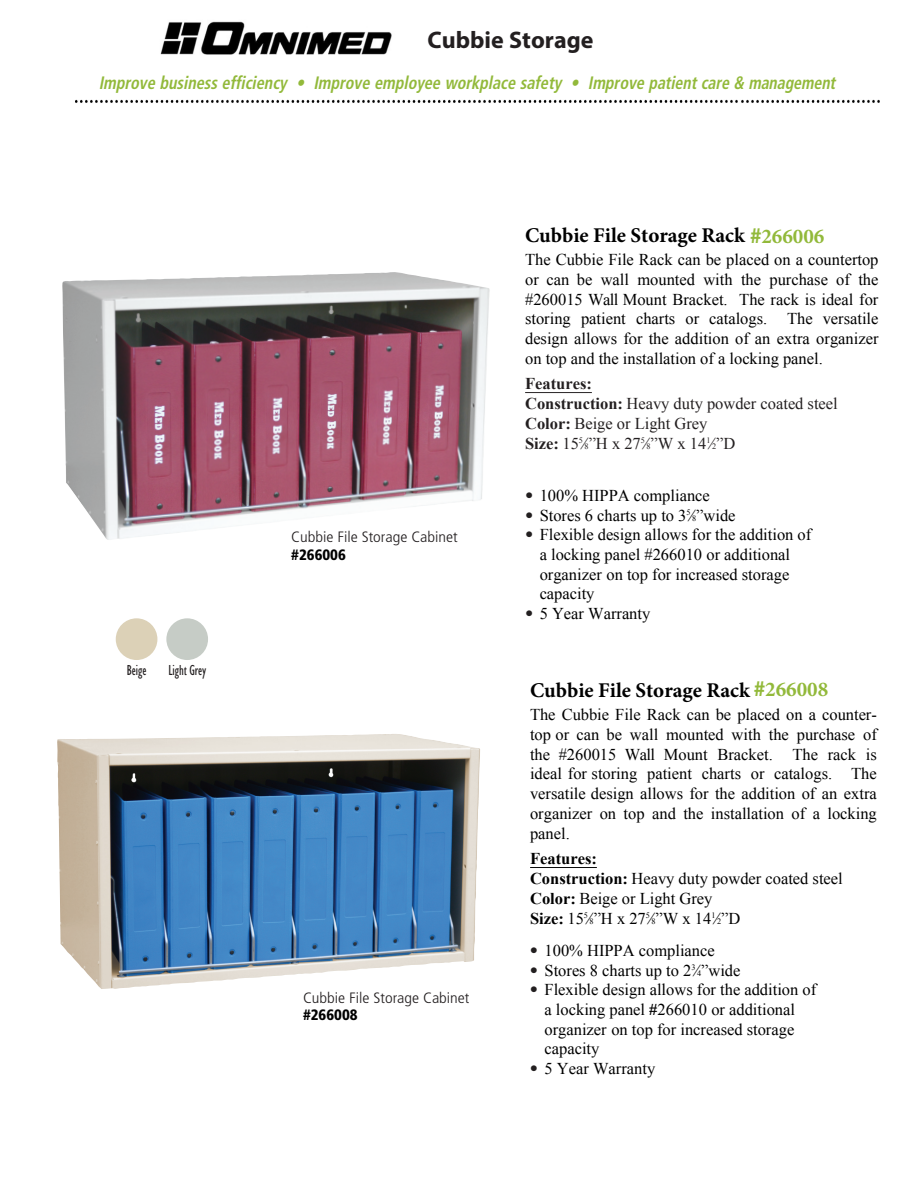
<style>
.page{position:relative;width:918px;height:1188px;background:#fff}
.page>*{position:absolute;margin:0;border:0;box-sizing:border-box;transform-origin:0 0}
.t1{font:700 24px "Myriad Pro";color:#231f20}
.t2{font:700 21px "Minion Pro";color:#000}
.t3{font:italic 700 condensed 18px "Frutiger";color:#92b93a;scale:.9 1}
.t4{font:16.5px/19.6px "Times New Roman";color:#000}
.t5{font:16.5px/19.8px "Times New Roman";color:#231f20}
.t6{font:300 condensed 15px "Frutiger";color:#231f20;scale:1.1 1}
.t7{font:900 condensed 15px "Frutiger";color:#000}
.t8{font:15px "Classical Sans Cond DTC";color:#231f20;scale:.88 1}
.s1{font-family:"Frutiger";font-weight:900;font-stretch:condensed;color:#92b93a}
.s2{color:#92b93a}
.s3{font-weight:700}
.s4{font-size:8.25px}
.s5{font-family:"Frutiger";font-weight:300;font-stretch:condensed;color:#231f20}
</style>
<div class="page">
<img style="left:57px;top:734px;width:423px;height:255px">
<img style="left:62px;top:272px;width:428px;height:268px">
<hr style="left:530px;top:867px;width:67px;height:1px;background:#000">
<hr style="left:525px;top:392px;width:67px;height:1px;background:#231f20">
<div style="left:166px;top:618px;width:42px;height:42px;background:#c6ccc6;border-radius:50%"></div>
<div style="left:116px;top:618px;width:41px;height:42px;background:#dcd1b7;border-radius:50%"></div>
<img style="left:160px;top:21px;width:232px;height:34px">
<img style="left:75px;top:100px;width:804px;height:3px">
<h1 class="t1" style="left:428px;top:25px;width:167px">Cubbie Storage</h1>
<p class="t3" style="left:99px;top:75px;width:823px">Improve business efficiency • Improve employee workplace safety • Improve patient care &amp; management</p>
<p class="t8" style="left:127px;top:665px;width:24px">Beige</p>
<p class="t8" style="left:169px;top:665px;width:44px">Light Grey</p>
<p class="t6" style="left:291px;top:531px;width:153px">Cubbie File Storage Cabinet</p>
<p class="t7" style="left:291px;top:549px;width:56px">#266006</p>
<p class="t6" style="left:303px;top:991px;width:153px">Cubbie File Storage Cabinet</p>
<p class="t7" style="left:303px;top:1009px;width:56px">#266008</p>
<p class="t2" style="left:525px;top:221px;width:301px">Cubbie File Storage Rack <span class="s1">#</span><span class="s2">266006</span></p>
<p class="t4" style="left:525px;top:249px;width:355px;text-align:justify">The Cubbie File Rack can be placed on a countertop or can be wall mounted with the purchase of the #260015 Wall Mount Bracket. The rack is ideal for storing patient charts or catalogs. The versatile design allows for the addition of an extra organizer on top and the installation of a locking panel.</p>
<p class="t5" style="left:525px;top:374px;width:314px"><span class="s3">Features:<br>Construction:</span> Heavy duty powder coated steel<br><span class="s3">Color:</span> Beige or Light Grey<br><span class="s3">Size:</span> 15<sup>5</sup>⁄<span class="s4">8</span>”H x 27<sup>5</sup>⁄<span class="s4">8</span>”W x 14<sup>1</sup>⁄<span class="s4">2</span>”D</p>
<p class="t4" style="left:525px;top:485px;width:186px"><span class="s5">•</span> 100% HIPPA compliance</p>
<p class="t4" style="left:525px;top:505px;width:212px"><span class="s5">•</span> Stores 6 charts up to 3<sup>5</sup>⁄<span class="s4">8</span>”wide</p>
<p class="t4" style="left:540px;top:525px;width:273px;text-indent:-15px"><span class="s5">•</span> Flexible design allows for the addition of a locking panel #266010 or additional organizer on top for increased storage capacity</p>
<p class="t4" style="left:525px;top:604px;width:127px"><span class="s5">•</span> 5 Year Warranty</p>
<p class="t2" style="left:530px;top:676px;width:300px">Cubbie File Storage Rack <span class="s1">#</span><span class="s2">266008</span></p>
<p class="t4" style="left:530px;top:705px;width:348px;text-align:justify">The Cubbie File Rack can be placed on a counter&shy;top or can be wall mounted with the purchase of the #260015 Wall Mount Bracket. The rack is ideal for storing patient charts or catalogs. The versatile design allows for the addition of an extra organizer on top and the installation of a locking panel.</p>
<p class="t4" style="left:530px;top:849px;width:314px"><span class="s3">Features:<br>Construction:</span> Heavy duty powder coated steel<br><span class="s3">Color:</span> Beige or Light Grey<br><span class="s3">Size:</span> 15<sup>5</sup>⁄<span class="s4">8</span>”H x 27<sup>5</sup>⁄<span class="s4">8</span>”W x 14<sup>1</sup>⁄<span class="s4">2</span>”D</p>
<p class="t4" style="left:530px;top:940px;width:186px"><span class="s5">•</span> 100% HIPPA compliance</p>
<p class="t4" style="left:530px;top:960px;width:212px"><span class="s5">•</span> Stores 8 charts up to 2<sup>3</sup>⁄<span class="s4">4</span>”wide</p>
<p class="t4" style="left:545px;top:980px;width:273px;text-indent:-15px"><span class="s5">•</span> Flexible design allows for the addition of a locking panel <span class="s3">#</span>266010 or additional organizer on top for increased storage capacity</p>
<p class="t4" style="left:530px;top:1058px;width:127px"><span class="s5">•</span> 5 Year Warranty</p>
</div>
